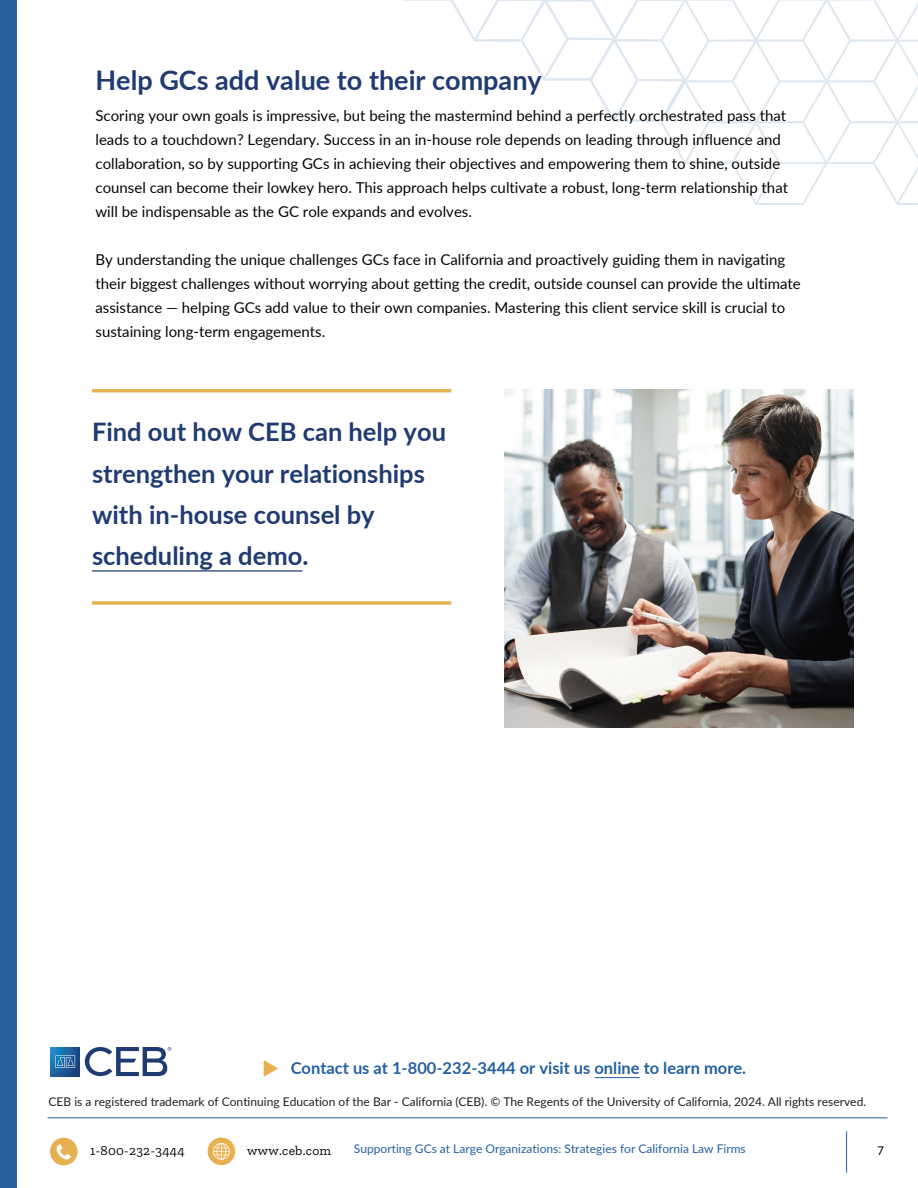
<style>
.page{position:relative;width:918px;height:1188px;background:#fff}
.page>*{position:absolute;margin:0;border:0;box-sizing:border-box;transform-origin:0 0}
.t1{font:700 27px "Lato";color:#1f3b72}
.t2{font:700 25.5px/41.2px "Lato";color:#1f3b72}
.t3{font:700 16.5px "Lato";color:#2460a1}
.t4{font:15px/24px "Lato";color:#050504}
.t5{font:13.5px "Zilla Slab";letter-spacing:.02em;color:#050504}
.t6{font:12px "Lato";color:#211e1e}
.t7{font:12px "Lato";color:#2460a1}
.t8{font:12px "Lato";color:#050504}
</style>
<div class="page">
<svg style="left:402px;top:0;width:516px;height:205px"></svg>
<div style="left:0;top:0;width:16px;height:1188px;background:#25609f"></div>
<hr style="left:595px;top:1077px;width:45px;height:1px;background:#2460a1">
<svg style="left:264px;top:1060px;width:14px;height:17px"></svg>
<hr style="left:92px;top:570px;width:210px;height:2px;background:#1f3b72">
<hr style="left:48px;top:1117px;width:840px;height:1px;background:#2460a1">
<svg style="left:51px;top:1047px;width:29px;height:29px"></svg>
<svg style="left:55px;top:1055px;width:20px;height:13px"></svg>
<svg style="left:85px;top:1047px;width:86px;height:29px"></svg>
<hr style="left:846px;top:1131px;width:1px;height:42px;background:#2460a1">
<div style="left:50px;top:1138px;width:28px;height:27px;background:#e7b151;border-radius:50%"></div>
<svg style="left:57px;top:1144px;width:14px;height:16px"></svg>
<div style="left:208px;top:1138px;width:27px;height:27px;background:#e7b151;border-radius:50%"></div>
<svg style="left:213px;top:1143px;width:17px;height:17px"></svg>
<hr style="left:92px;top:389px;width:359px;height:3px;background:#e7b151">
<svg style="left:92px;top:601px;width:359px;height:4px"></svg>
<img style="left:505px;top:390px;width:349px;height:338px">
<h1 class="t1" style="left:96px;top:60px;width:448px">Help GCs add value to their company</h1>
<p class="t4" style="left:96px;top:103px;width:694px">Scoring your own goals is impressive, but being the mastermind behind a perfectly orchestrated pass that leads to a touchdown? Legendary. Success in an in-house role depends on leading through influence and collaboration, so by supporting GCs in achieving their objectives and empowering them to shine, outside counsel can become their lowkey hero. This approach helps cultivate a robust, long-term relationship that will be indispensable as the GC role expands and evolves.</p>
<p class="t4" style="left:96px;top:247px;width:707px">By understanding the unique challenges GCs face in California and proactively guiding them in navigating their biggest challenges without worrying about getting the credit, outside counsel can provide the ultimate assistance — helping GCs add value to their own companies. Mastering this client service skill is crucial to sustaining long-term engagements.</p>
<h2 class="t2" style="left:92px;top:410px;width:356px">Find out how CEB can help you strengthen your relationships with in-house counsel by scheduling a demo.</h2>
<p class="t3" style="left:291px;top:1056px;width:457px">Contact us at 1-800-232-3444 or visit us online to learn more.</p>
<p class="t6" style="left:49px;top:1093px;width:819px">CEB is a registered trademark of Continuing Education of the Bar - California (CEB). © The Regents of the University of California, 2024. All rights reserved.</p>
<p class="t5" style="left:90px;top:1143px;width:96px">1-800-232-3444</p>
<p class="t5" style="left:247px;top:1143px;width:86px">www.ceb.com</p>
<p class="t7" style="left:354px;top:1140px;width:393px">Supporting GCs at Large Organizations: Strategies for California Law Firms</p>
<p class="t8" style="left:877px;top:1143px;width:8px">7</p>
</div>
